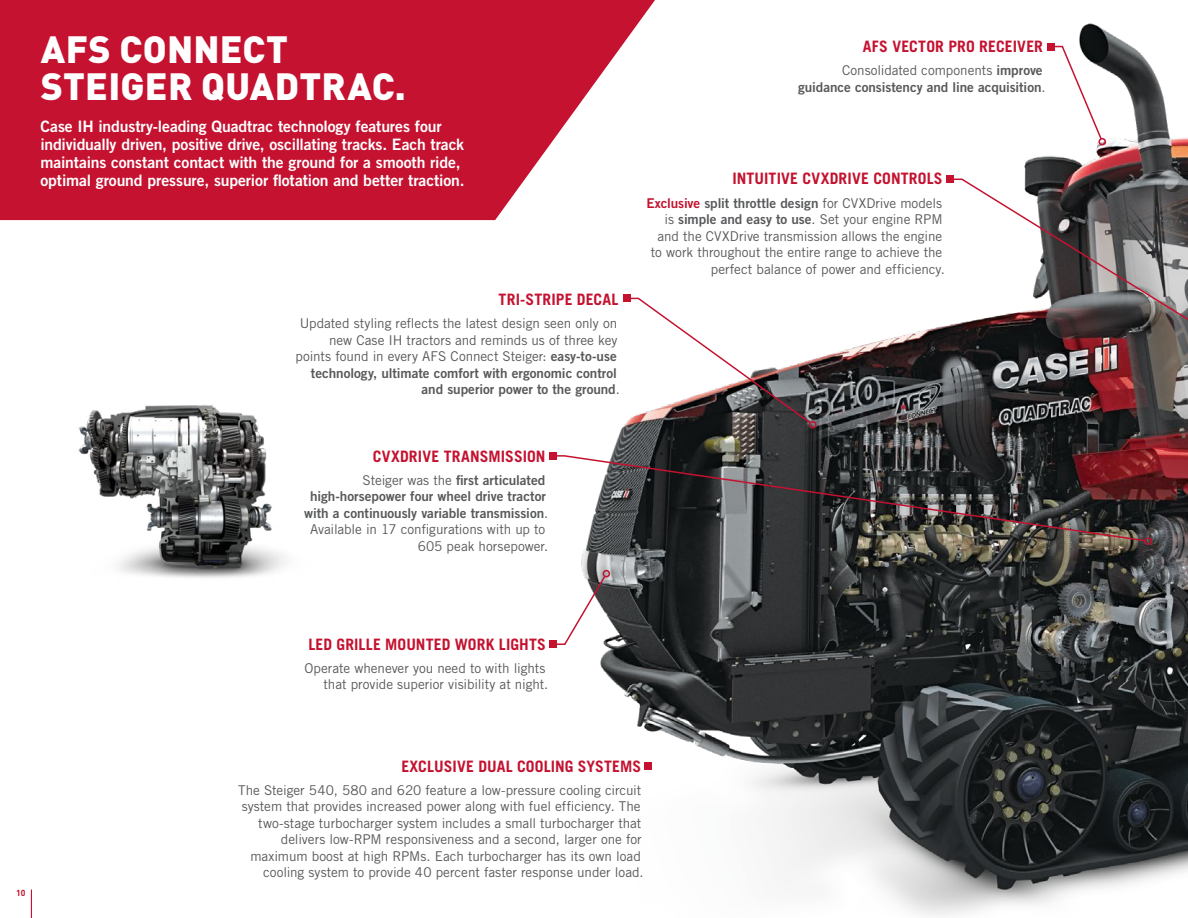
<style>
.page{position:relative;width:1188px;height:918px;background:#fff}
.page>*{position:absolute;margin:0;border:0;box-sizing:border-box;transform-origin:0 0}
.t1{font:900 37.5px/37.5px "DINOT";letter-spacing:.005em;color:#fff}
.t2{font:15.75px/18px "Trade Gothic LT Std Bd 2";letter-spacing:-.01em;color:#fff}
.t3{font:700 15.75px "Trade Gothic LT Std";letter-spacing:.01em;color:#c41230}
.t4{font:13.5px/16.5px "Trade Gothic LT Std";letter-spacing:-.005em;color:#58595b;text-align:right}
.t5{font:13.5px/16.5px "Trade Gothic LT Std Bd 2";letter-spacing:-.005em;color:#58595b;text-align:right}
.t6{font:700 8.7px "DINOT";color:#c41230}
.s1{font-family:"Trade Gothic LT Std Bd 2"}
.s2{font-family:"Trade Gothic LT Std"}
.s3{color:#c41230}
</style>
<div class="page">
<div style="left:0;top:0;width:655px;height:220px;background:#c41230"></div>
<img style="left:403px;top:1px;width:785px;height:915px">
<img style="left:78px;top:405px;width:209px;height:173px">
<svg style="left:1049px;top:45px;width:54px;height:96px"></svg>
<div style="left:1047px;top:43px;width:7px;height:7px;background:#c41230"></div>
<div style="left:1099px;top:138px;width:7px;height:7px;border:2px solid #c41230;border-radius:50%"></div>
<svg style="left:949px;top:178px;width:239px;height:163px"></svg>
<div style="left:947px;top:176px;width:7px;height:7px;background:#c41230"></div>
<svg style="left:625px;top:297px;width:187px;height:128px"></svg>
<div style="left:623px;top:295px;width:7px;height:7px;background:#c41230"></div>
<div style="left:809px;top:421px;width:8px;height:7px;border:2px solid #c41230;border-radius:50%"></div>
<svg style="left:551px;top:454px;width:596px;height:88px;background:#4f4949"></svg>
<div style="left:549px;top:452px;width:8px;height:8px;background:#c41230"></div>
<div style="left:1144px;top:537px;width:8px;height:8px;border:2px solid #c41230;border-radius:50%"></div>
<svg style="left:552px;top:574px;width:55px;height:72px"></svg>
<div style="left:550px;top:640px;width:7px;height:8px;background:#c41230"></div>
<div style="left:603px;top:570px;width:7px;height:7px;border:2px solid #c41230;border-radius:50%"></div>
<div style="left:645px;top:762px;width:7px;height:8px;background:#c41230"></div>
<svg style="left:31px;top:890px;width:1px;height:28px"></svg>
<h1 class="t1" style="left:41px;top:29px;width:367px">AFS CONNECT<br>STEIGER QUADTRAC.</h1>
<p class="t2" style="left:40px;top:117px;width:426px">Case IH industry-leading Quadtrac technology features four individually driven, positive drive, oscillating tracks. Each track maintains constant contact with the ground for a smooth ride, optimal ground pressure, superior flotation and better traction.</p>
<p class="t3" style="left:499px;top:290px;width:121px">TRI-STRIPE DECAL</p>
<p class="t4" style="left:296px;top:315px;width:323px">Updated styling reflects the latest design seen only on new Case IH tractors and reminds us of three key points found in every AFS Connect Steiger: <span class="s1">easy-to-use</span></p>
<p class="t5" style="left:311px;top:364px;width:310px">technology, ultimate comfort with ergonomic control and superior power to the ground<span class="s2">.</span></p>
<p class="t3" style="left:373px;top:446px;width:174px">CVXDRIVE TRANSMISSION</p>
<p class="t5" style="left:304px;top:472px;width:246px"><span class="s2">Steiger was the</span> first articulated high-horsepower four wheel drive tractor with a continuously variable transmission<span class="s2">.</span></p>
<p class="t4" style="left:310px;top:521px;width:240px">Available in 17 configurations with up to<br>605 peak horsepower.</p>
<p class="t3" style="left:863px;top:37px;width:182px">AFS VECTOR PRO RECEIVER</p>
<p class="t4" style="left:842px;top:62px;width:202px">Consolidated components <span class="s1">improve</span></p>
<p class="t5" style="left:798px;top:78px;width:249px">guidance consistency and line acquisition<span class="s2">.</span></p>
<p class="t3" style="left:732px;top:169px;width:212px">INTUITIVE CVXDRIVE CONTROLS</p>
<p class="t5" style="left:646px;top:194px;width:297px"><span class="s3">Exclusive</span> split throttle design <span class="s2">for CVXDrive models</span></p>
<p class="t4" style="left:651px;top:211px;width:296px">is <span class="s1">simple and easy to use</span>. Set your engine RPM and the CVXDrive transmission allows the engine to work throughout the entire range to achieve the perfect balance of power and efficiency.</p>
<p class="t6" style="left:16px;top:887px;width:11px">10</p>
<p class="t3" style="left:308px;top:634px;width:239px">LED GRILLE MOUNTED WORK LIGHTS</p>
<p class="t4" style="left:305px;top:660px;width:245px">Operate whenever you need to with lights that provide superior visibility at night.</p>
<p class="t3" style="left:401px;top:756px;width:241px">EXCLUSIVE DUAL COOLING SYSTEMS</p>
<p class="t4" style="left:238px;top:782px;width:407px">The Steiger 540, 580 and 620 feature a low-pressure cooling circuit system that provides increased power along with fuel efficiency. The two-stage turbocharger system includes a small turbocharger that delivers low-RPM responsiveness and a second, larger one for maximum boost at high RPMs. Each turbocharger has its own load cooling system to provide 40 percent faster response under load.</p>
</div>
